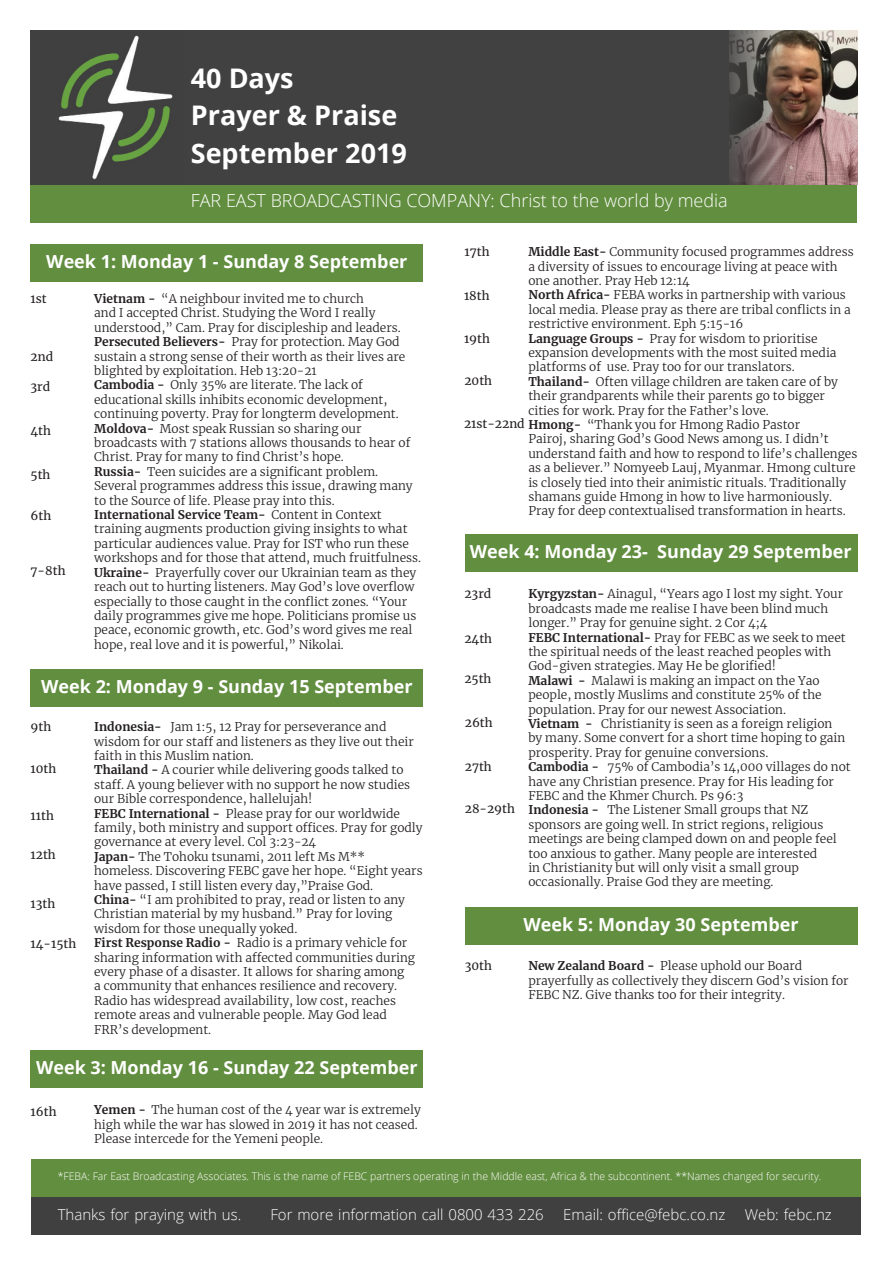
<style>
.page{position:relative;width:893px;height:1263px;background:#fff}
.page>*{position:absolute;margin:0;border:0;box-sizing:border-box;transform-origin:0 0}
.t1{font:700 27px/37.8px "Open Sans";color:#fff}
.t2{font:700 18px "Open Sans";color:#fff}
.t3{font:300 18px "Open Sans";color:#fff}
.t4{font:300 15px "Open Sans";color:#fff}
.t5{font:300 12px/14.4px "Merriweather";color:#231f20}
.t6{font:12px "Merriweather";color:#231f20}
.t7{font:300 10.5px "Open Sans";color:#fff}
.s1{font-weight:700}
.s2{font-weight:400}
</style>
<div class="page">
<img style="left:31px;top:30px;width:153px;height:155px">
<div style="left:184px;top:30px;width:655px;height:155px;background:#414141"></div>
<div style="left:31px;top:185px;width:826px;height:38px;background:#628e3f"></div>
<div style="left:31px;top:244px;width:392px;height:38px;background:#628e3f"></div>
<div style="left:31px;top:1196px;width:829px;height:38px;background:#404040"></div>
<div style="left:31px;top:1158px;width:829px;height:38px;background:#628e3f"></div>
<img style="left:729px;top:30px;width:128px;height:155px">
<div style="left:31px;top:669px;width:392px;height:38px;background:#628e3f"></div>
<div style="left:31px;top:1050px;width:392px;height:38px;background:#628e3f"></div>
<div style="left:465px;top:534px;width:392px;height:38px;background:#628e3f"></div>
<div style="left:465px;top:907px;width:392px;height:38px;background:#628e3f"></div>
<h1 class="t1" style="left:191px;top:58px;width:218px">40 Days<br>Prayer &amp; Praise<br>September 2019</h1>
<h2 class="t3" style="left:191px;top:188px;width:538px">FAR EAST BROADCASTING COMPANY: Christ to the world by media</h2>
<h2 class="t2" style="left:46px;top:249px;width:363px">Week 1: Monday 1 - Sunday 8 September</h2>
<p class="t6" style="left:31px;top:290px;width:18px">1st</p>
<p class="t6" style="left:31px;top:348px;width:24px">2nd</p>
<p class="t6" style="left:31px;top:378px;width:21px">3rd</p>
<p class="t6" style="left:31px;top:422px;width:22px">4th</p>
<p class="t6" style="left:31px;top:466px;width:21px">5th</p>
<p class="t6" style="left:31px;top:507px;width:22px">6th</p>
<p class="t6" style="left:31px;top:562px;width:36px">7-8th</p>
<p class="t5" style="left:94px;top:291px;width:328px"><span class="s1">Vietnam -</span> “A neighbour invited me to church<br>and I accepted Christ. Studying the Word I really understood,” Cam. Pray for discipleship and leaders.<br><span class="s1">Persecuted Believers-</span> Pray for protection. May God sustain a strong sense of their worth as their lives are blighted by exploitation. Heb 13:20-21<br><span class="s1">Cambodia -</span> Only 35% are literate. The lack of educational skills inhibits economic development, continuing poverty. Pray for longterm development.<br><span class="s1">Moldova-</span> Most speak Russian so sharing our broadcasts with 7 stations allows thousands to hear of Christ. Pray for many to find Christ’s hope.<br><span class="s1">Russia-</span> Teen suicides are a significant problem.<br>Several programmes address this issue, drawing many to the Source of life. Please pray into this.<br><span class="s1">International Service Team-</span> Content in Context training augments production giving insights to what particular audiences value. Pray for IST who run these workshops and for those that attend, much fruitfulness.<br><span class="s1">Ukraine-</span> Prayerfully cover our Ukrainian team as they reach out to hurting listeners. May God’s love overflow especially to those caught in the conflict zones. “Your daily programmes give me hope. Politicians promise us peace, economic growth, etc. God’s word gives me real hope, real love and it is powerful,” Nikolai.</p>
<h2 class="t2" style="left:41px;top:674px;width:373px">Week 2: Monday 9 - Sunday 15 September</h2>
<p class="t5" style="left:94px;top:719px;width:330px"><span class="s1">Indonesia-</span> Jam 1:5, 12 Pray for perseverance and wisdom for our staff and listeners as they live out their faith in this Muslim nation.<br><span class="s1">Thailand -</span> A courier while delivering goods talked to staff. A young believer with no support he now studies our Bible correspondence, hallelujah!<br><span class="s1">FEBC International -</span> Please pray for our worldwide family, both ministry and support offices. Pray for godly governance at every level. Col 3:23-24<br><span class="s1">Japan-</span> The Tohoku tsunami, 2011 left Ms M** homeless. Discovering FEBC gave her hope. “Eight years have passed, I still listen every day,”Praise God.<br><span class="s1">China-</span> “I am prohibited to pray, read or listen to any Christian material by my husband.” Pray for loving wisdom for those unequally yoked.<br><span class="s1">First Response Radio -</span> Radio is a primary vehicle for sharing information with affected communities during every phase of a disaster. It allows for sharing among<br>a community that enhances resilience and recovery.<br>Radio has widespread availability, low cost, reaches remote areas and vulnerable people. May God lead FRR’s development.</p>
<h2 class="t2" style="left:36px;top:1054px;width:383px">Week 3: Monday 16 - Sunday 22 September</h2>
<p class="t5" style="left:94px;top:1102px;width:328px"><span class="s1">Yemen -</span> The human cost of the 4 year war is extremely high while the war has slowed in 2019 it has not ceased.<br>Please intercede for the Yemeni people.</p>
<p class="t6" style="left:31px;top:719px;width:22px">9th</p>
<p class="t6" style="left:31px;top:760px;width:27px">10th</p>
<p class="t6" style="left:31px;top:807px;width:25px">11th</p>
<p class="t6" style="left:31px;top:846px;width:27px">12th</p>
<p class="t6" style="left:31px;top:895px;width:26px">13th</p>
<p class="t6" style="left:31px;top:935px;width:47px">14-15th</p>
<p class="t6" style="left:31px;top:1103px;width:28px">16th</p>
<p class="t5" style="left:528px;top:244px;width:327px"><span class="s1">Middle East-</span> Community focused programmes address</p>
<p class="t5" style="left:528px;top:259px;width:311px">a diversity of issues to encourage living at peace with</p>
<p class="t5" style="left:528px;top:273px;width:163px">one another. Pray Heb 12:14</p>
<p class="t5" style="left:528px;top:288px;width:319px"><span class="s1">North Africa-</span> FEBA works in partnership with various</p>
<p class="t5" style="left:528px;top:302px;width:324px">local media. Please pray as there are tribal conflicts in a</p>
<p class="t5" style="left:528px;top:316px;width:216px">restrictive environment. Eph 5:15-16</p>
<p class="t5" style="left:528px;top:331px;width:291px"><span class="s1">Language Groups -</span> Pray for wisdom to prioritise</p>
<p class="t5" style="left:528px;top:345px;width:310px">expansion developments with the most suited media</p>
<p class="t5" style="left:528px;top:360px;width:268px">platforms of use. Pray too for our translators.</p>
<p class="t5" style="left:528px;top:374px;width:311px"><span class="s1">Thailand-</span> Often village children are taken care of by</p>
<p class="t5" style="left:528px;top:388px;width:298px">their grandparents while their parents go to bigger</p>
<p class="t5" style="left:528px;top:403px;width:242px">cities for work. Pray for the Father’s love.</p>
<p class="t5" style="left:464px;top:417px;width:338px"><span class="s2">21st-22nd</span> <span class="s1">Hmong-</span> “Thank you for Hmong Radio Pastor</p>
<p class="t5" style="left:528px;top:432px;width:302px">Pairoj, sharing God’s Good News among us. I didn’t</p>
<p class="t5" style="left:528px;top:446px;width:330px">understand faith and how to respond to life’s challenges</p>
<p class="t5" style="left:528px;top:460px;width:329px">as a believer.” Nomyeeb Lauj, Myanmar. Hmong culture</p>
<p class="t5" style="left:528px;top:475px;width:319px">is closely tied into their animistic rituals. Traditionally</p>
<p class="t5" style="left:528px;top:489px;width:305px">shamans guide Hmong in how to live harmoniously.</p>
<p class="t5" style="left:528px;top:504px;width:319px">Pray for deep contextualised transformation in hearts.</p>
<p class="t6" style="left:464px;top:244px;width:27px">17th</p>
<p class="t6" style="left:464px;top:287px;width:27px">18th</p>
<p class="t6" style="left:464px;top:330px;width:27px">19th</p>
<p class="t6" style="left:464px;top:372px;width:29px">20th</p>
<h2 class="t2" style="left:470px;top:539px;width:383px">Week 4: Monday 23- Sunday 29 September</h2>
<p class="t5" style="left:528px;top:586px;width:324px"><span class="s1">Kyrgyzstan-</span> Ainagul, “Years ago I lost my sight. Your broadcasts made me realise I have been blind much longer.” Pray for genuine sight. 2 Cor 4;4<br><span class="s1">FEBC International-</span> Pray for FEBC as we seek to meet the spiritual needs of the least reached peoples with God-given strategies. May He be glorified!<br><span class="s1">Malawi -</span> Malawi is making an impact on the Yao people, mostly Muslims and constitute 25% of the population. Pray for our newest Association.<br><span class="s1">Vietnam -</span> Christianity is seen as a foreign religion<br>by many. Some convert for a short time hoping to gain prosperity. Pray for genuine conversions.<br><span class="s1">Cambodia -</span> 75% of Cambodia’s 14,000 villages do not have any Christian presence. Pray for His leading for FEBC and the Khmer Church. Ps 96:3<br><span class="s1">Indonesia -</span> The Listener Small groups that NZ sponsors are going well. In strict regions, religious meetings are being clamped down on and people feel too anxious to gather. Many people are interested<br>in Christianity but will only visit a small group occasionally. Praise God they are meeting.</p>
<p class="t6" style="left:464px;top:586px;width:28px">23rd</p>
<p class="t6" style="left:464px;top:631px;width:29px">24th</p>
<p class="t6" style="left:464px;top:670px;width:29px">25th</p>
<p class="t6" style="left:465px;top:714px;width:29px">26th</p>
<p class="t6" style="left:465px;top:758px;width:29px">27th</p>
<p class="t6" style="left:465px;top:800px;width:52px">28-29th</p>
<p class="t6" style="left:465px;top:958px;width:29px">30th</p>
<h2 class="t2" style="left:523px;top:911px;width:277px">Week 5: Monday 30 September</h2>
<p class="t5" style="left:528px;top:958px;width:322px"><span class="s1">New Zealand Board -</span> Please uphold our Board prayerfully as collectively they discern God’s vision for<br>FEBC NZ. Give thanks too for their integrity.</p>
<p class="t7" style="left:58px;top:1169px;width:765px">*FEBA: Far East Broadcasting Associates. This is the name of FEBC partners operating in the Middle east, Africa &amp; the subcontinent. **Names changed for security.</p>
<p class="t4" style="left:58px;top:1204px;width:185px">Thanks for praying with us.</p>
<p class="t4" style="left:270px;top:1204px;width:275px">For more information call 0800 433 226</p>
<p class="t4" style="left:563px;top:1204px;width:164px">Email: office@febc.co.nz</p>
<p class="t4" style="left:745px;top:1204px;width:89px">Web: febc.nz</p>
</div>
